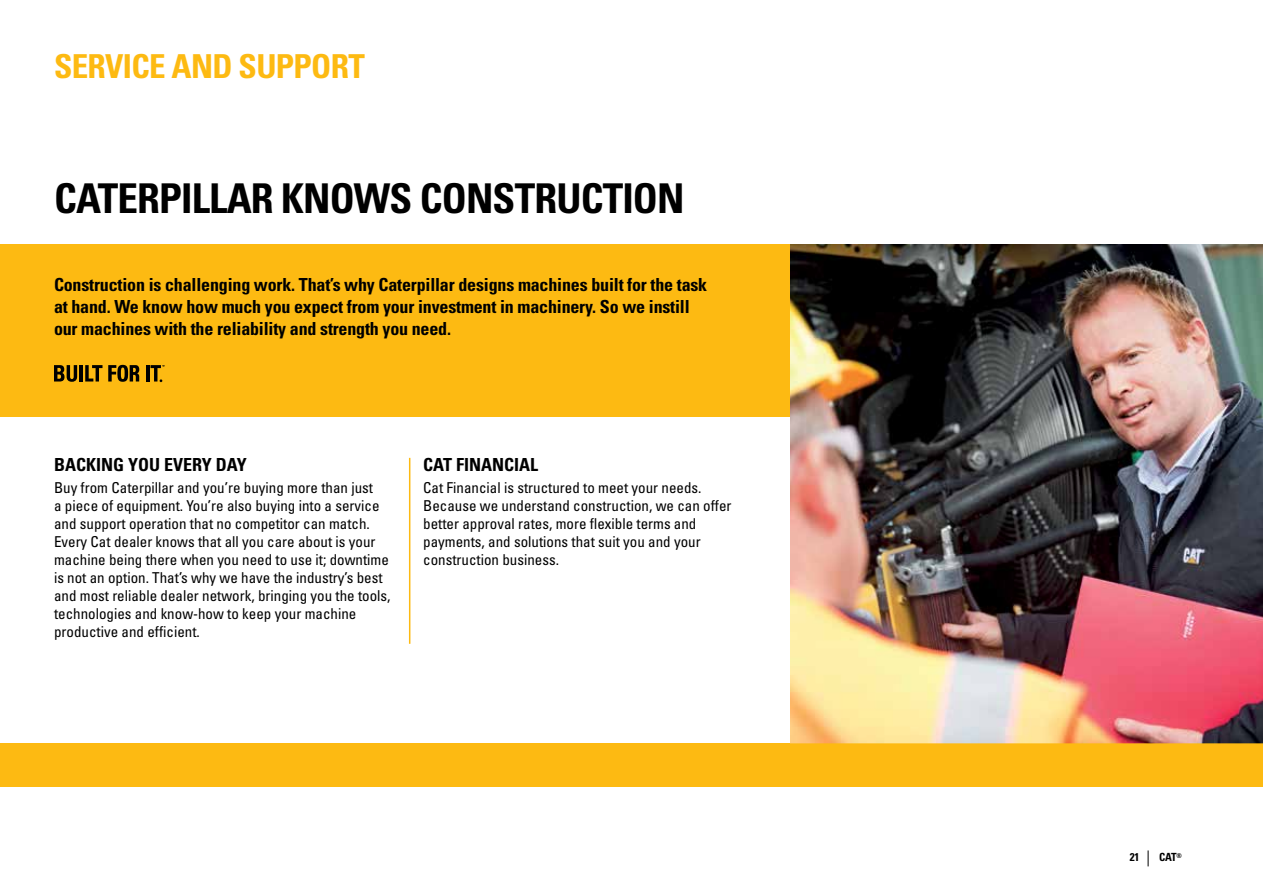
<style>
.page{position:relative;width:1263px;height:893px;background:#fff}
.page>*{position:absolute;margin:0;border:0;box-sizing:border-box;transform-origin:0 0}
.t1{font:700 condensed 41.1px "Univers LT Std";letter-spacing:-.02em;color:#000}
.t2{font:700 condensed 33px "Univers LT Std";letter-spacing:-.02em;color:#fdba12}
.t3{font:700 condensed 18px/21.6px "Univers";letter-spacing:-.01em;color:#000}
.t4{font:700 condensed 18px "Univers LT Std";color:#000}
.t5{font:condensed 15px/18px "Univers LT Std";color:#000}
.t6{font:700 condensed 11.25px "Univers LT Std";color:#000}
</style>
<div class="page">
<svg style="left:1148px;top:850px;width:1px;height:16px"></svg>
<div style="left:0;top:743px;width:1263px;height:43px;background:#fdba12"></div>
<div style="left:0;top:244px;width:863px;height:173px;background:#fdba12"></div>
<img style="left:791px;top:244px;width:472px;height:499px">
<hr style="left:409px;top:458px;width:1px;height:186px;background:#fdba12">
<svg style="left:54px;top:365px;width:23px;height:17px"></svg>
<hr style="left:79px;top:365px;width:4px;height:16px;background:#000">
<svg style="left:85px;top:365px;width:54px;height:17px"></svg>
<hr style="left:146px;top:365px;width:3px;height:16px;background:#000">
<svg style="left:151px;top:365px;width:13px;height:17px"></svg>
<h2 class="t2" style="left:54px;top:46px;width:312px">SERVICE AND SUPPORT</h2>
<h1 class="t1" style="left:54px;top:173px;width:632px">CATERPILLAR KNOWS CONSTRUCTION</h1>
<p class="t3" style="left:54px;top:274px;width:655px">Construction is challenging work. That’s why Caterpillar designs machines built for the task at hand. We know how much you expect from your investment in machinery. So we instill our machines with the reliability and strength you need.</p>
<p class="t4" style="left:54px;top:453px;width:194px">BACKING YOU EVERY DAY</p>
<p class="t5" style="left:54px;top:479px;width:338px">Buy from Caterpillar and you’re buying more than just<br>a piece of equipment. You’re also buying into a service and support operation that no competitor can match.<br>Every Cat dealer knows that all you care about is your machine being there when you need to use it; downtime is not an option. That’s why we have the industry’s best and most reliable dealer network, bringing you the tools, technologies and know-how to keep your machine productive and efficient.</p>
<p class="t4" style="left:423px;top:453px;width:116px">CAT FINANCIAL</p>
<p class="t5" style="left:423px;top:479px;width:310px">Cat Financial is structured to meet your needs.<br>Because we understand construction, we can offer better approval rates, more flexible terms and payments, and solutions that suit you and your construction business.</p>
<p class="t6" style="left:1130px;top:850px;width:11px">21</p>
<p class="t6" style="left:1159px;top:850px;width:24px">CAT<sup>®</sup></p>
</div>
